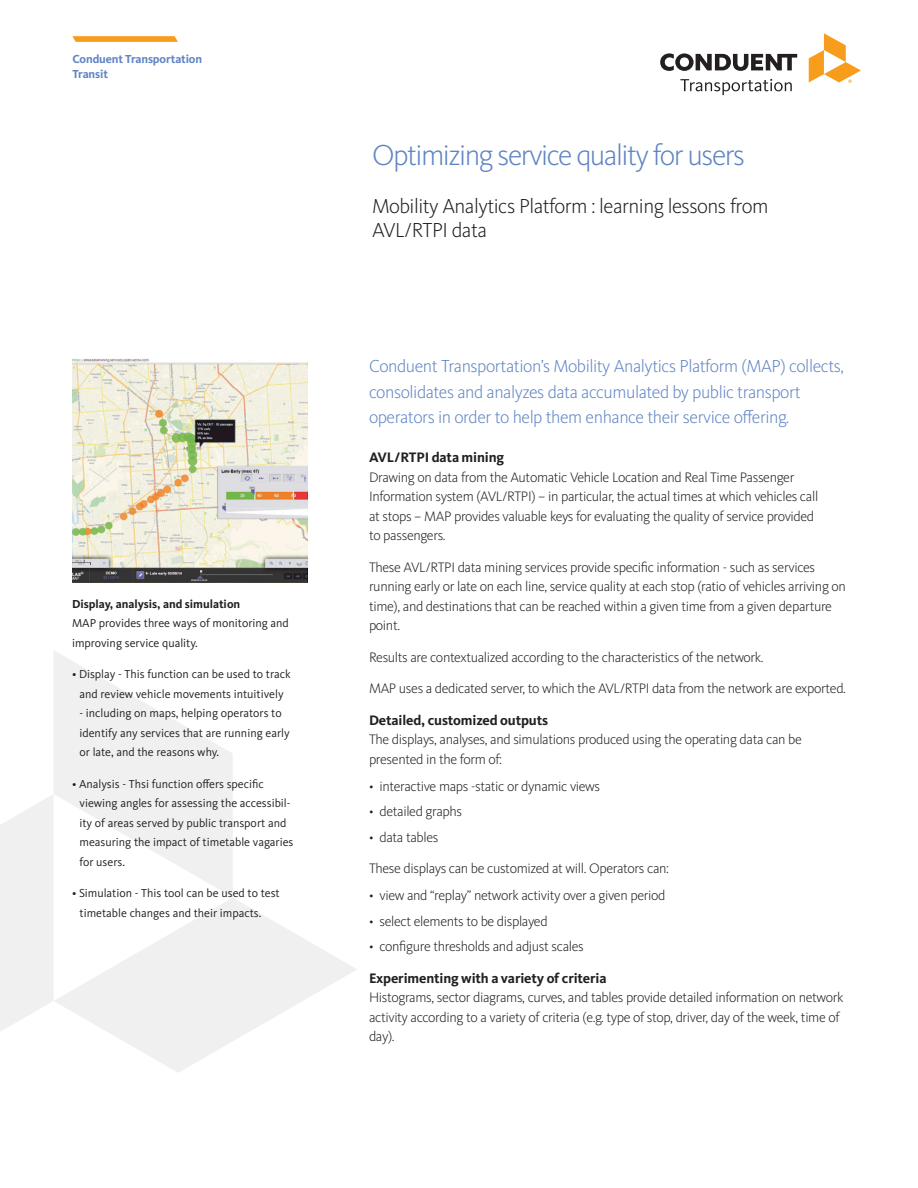
<style>
.page{position:relative;width:918px;height:1188px;background:#fff}
.page>*{position:absolute;margin:0;border:0;box-sizing:border-box;transform-origin:0 0}
.Cover_title_-_blue{font:300 30px "Kievit Pro";letter-spacing:-.05em;color:#5f84c3}
.Cover_subhead{font:300 21px "Kievit Pro";letter-spacing:-.025em;color:#231f20}
.Cover_intro_text_-_b{font:300 18px/25.5px "Kievit Pro";letter-spacing:-.025em;color:#5f84c3}
.Body_text{font:300 14.25px/19.5px "Kievit Pro";letter-spacing:-.025em;color:#231f20}
.Subhead_text{font:700 14.25px "Kievit Pro";letter-spacing:-.01em;color:#231f20}
.Caption_-_text{font:12px/19.5px "Kievit Pro";color:#231f20}
.Caption_-_subhead{font:700 12px "Kievit Pro";color:#231f20}
.Business_category{font:700 12px "Kievit Pro";letter-spacing:-.01em;color:#5f84c3}
</style>
<div class="page">
<svg style="left:0;top:795px;width:53px;height:236px"></svg>
<svg style="left:55px;top:898px;width:302px;height:175px"></svg>
<svg style="left:54px;top:651px;width:179px;height:246px;fill:#f0f0f0"></svg>
<img style="left:72px;top:359px;width:235px;height:223px">
<svg style="left:72px;top:36px;width:106px;height:6px"></svg>
<svg style="left:660px;top:53px;width:137px;height:18px"></svg>
<svg style="left:680px;top:79px;width:112px;height:16px"></svg>
<svg style="left:809px;top:33px;width:52px;height:50px"></svg>
<p class="Business_category" style="left:72px;top:52px;width:131px">Conduent Transportation</p>
<p class="Business_category" style="left:72px;top:67px;width:37px">Transit</p>
<p class="Caption_-_subhead" style="left:72px;top:597px;width:170px">Display, analysis, and simulation</p>
<p class="Caption_-_text" style="left:72px;top:613px;width:218px">MAP provides three ways of monitoring and improving service quality.</p>
<p class="Caption_-_text" style="left:72px;top:664px;width:220px;text-align:center">• Display - This function can be used to track and review vehicle movements intuitively</p>
<p class="Caption_-_text" style="left:80px;top:703px;width:212px">- including on maps, helping operators to identify any services that are running early or late, and the reasons why.</p>
<p class="Caption_-_text" style="left:80px;top:774px;width:216px;text-indent:-8px">• Analysis - Thsi function offers specific viewing angles for assessing the accessibil&shy;ity of areas served by public transport and measuring the impact of timetable vagaries for users.</p>
<p class="Caption_-_text" style="left:80px;top:883px;width:202px;text-indent:-8px">• Simulation - This tool can be used to test timetable changes and their impacts.</p>
<p class="Cover_title_-_blue" style="left:372px;top:137px;width:374px">Optimizing service quality for users</p>
<p class="Cover_subhead" style="left:372px;top:194px;width:398px">Mobility Analytics Platform : learning lessons from</p>
<p class="Cover_subhead" style="left:372px;top:218px;width:116px">AVL/RTPI data</p>
<p class="Cover_intro_text_-_b" style="left:369px;top:353px;width:477px">Conduent Transportation’s Mobility Analytics Platform (MAP) collects, consolidates and analyzes data accumulated by public transport operators in order to help them enhance their service offering.</p>
<p class="Subhead_text" style="left:369px;top:449px;width:137px">AVL/RTPI data mining</p>
<p class="Body_text" style="left:369px;top:467px;width:451px">Drawing on data from the Automatic Vehicle Location and Real Time Passenger Information system (AVL/RTPI) – in particular, the actual times at which vehicles call at stops – MAP provides valuable keys for evaluating the quality of service provided to passengers.</p>
<p class="Body_text" style="left:369px;top:557px;width:479px">These AVL/RTPI data mining services provide specific information - such as services running early or late on each line, service quality at each stop (ratio of vehicles arriving on time), and destinations that can be reached within a given time from a given departure point.</p>
<p class="Body_text" style="left:369px;top:647px;width:396px">Results are contextualized according to the characteristics of the network.</p>
<p class="Body_text" style="left:369px;top:679px;width:478px">MAP uses a dedicated server, to which the AVL/RTPI data from the network are exported.</p>
<p class="Subhead_text" style="left:369px;top:711px;width:181px">Detailed, customized outputs</p>
<p class="Body_text" style="left:369px;top:730px;width:434px">The displays, analyses, and simulations produced using the operating data can be presented in the form of:</p>
<p class="Body_text" style="left:369px;top:776px;width:233px">• interactive maps -static or dynamic views</p>
<p class="Body_text" style="left:369px;top:802px;width:95px">• detailed graphs</p>
<p class="Body_text" style="left:369px;top:827px;width:71px">• data tables</p>
<p class="Body_text" style="left:369px;top:859px;width:302px">These displays can be customized at will. Operators can:</p>
<p class="Body_text" style="left:369px;top:886px;width:298px">• view and “replay” network activity over a given period</p>
<p class="Body_text" style="left:369px;top:911px;width:180px">• select elements to be displayed</p>
<p class="Body_text" style="left:369px;top:937px;width:216px">• configure thresholds and adjust scales</p>
<p class="Subhead_text" style="left:369px;top:969px;width:239px">Experimenting with a variety of criteria</p>
<p class="Body_text" style="left:369px;top:988px;width:476px">Histograms, sector diagrams, curves, and tables provide detailed information on network activity according to a variety of criteria (e.g. type of stop, driver, day of the week, time of day).</p>
</div>
